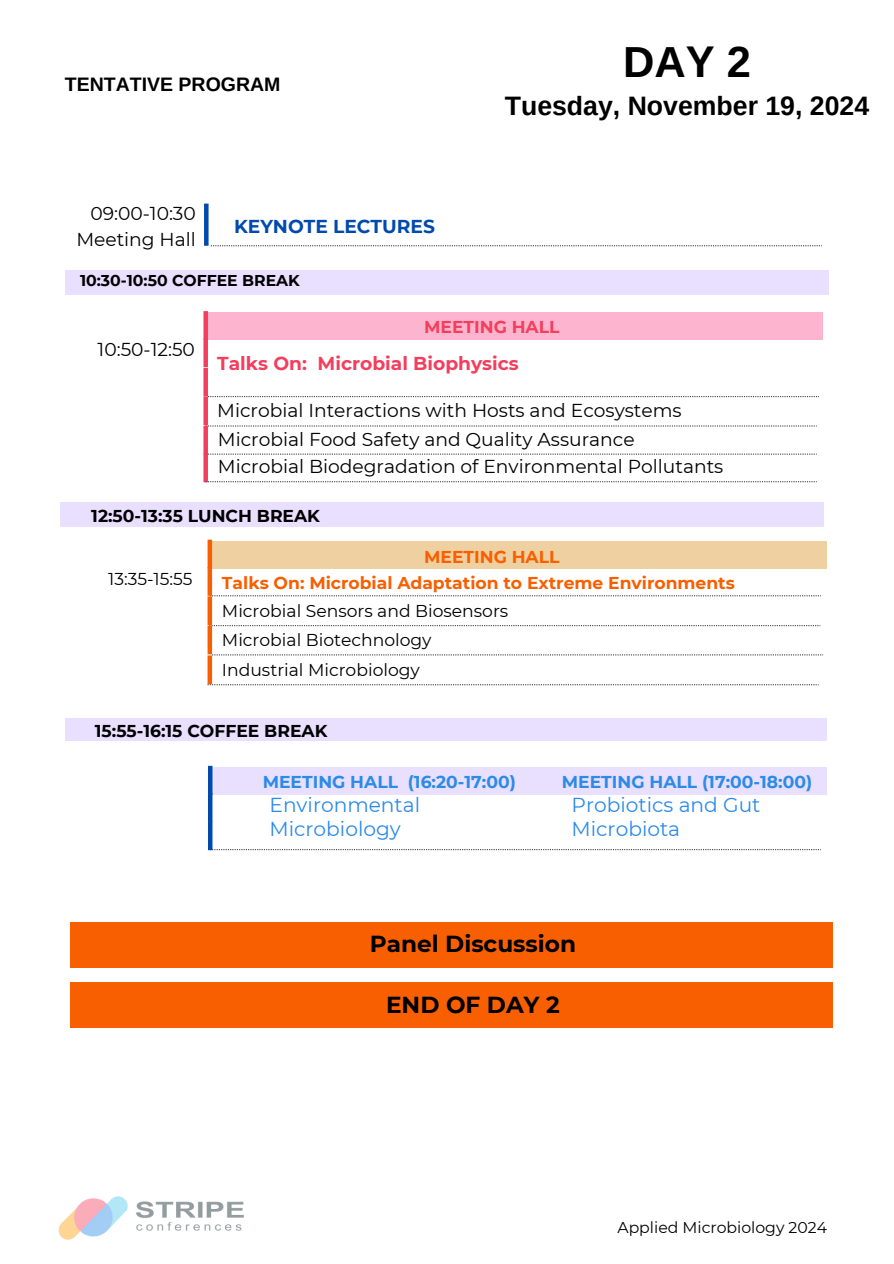
<style>
.page{position:relative;width:894px;height:1264px;background:#fff}
.page>*{position:absolute;margin:0;border:0;box-sizing:border-box;transform-origin:0 0}
.t1{font:700 43.35px "Arimo";color:#000}
.t2{font:700 26.7px "Arimo";color:#000}
.t3{font:700 23.1px "Montserrat";color:#000}
.t4{font:20.1px/23.7px "Montserrat";color:#2c8be8}
.t5{font:700 19.5px "Arimo";color:#000}
.t6{font:18.6px/28.2px "Montserrat";color:#000;text-align:right}
.t7{font:700 18.6px "Montserrat";color:#f43e5d}
.t8{font:700 18.6px "Montserrat";color:#004aad}
.t9{font:17.1px/29.5px "Montserrat";color:#000}
.t10{font:700 17.1px "Montserrat";color:#f85f00}
.t11{font:700 17.1px "Montserrat";color:#2c8be8}
.t12{font:700 17.1px "Montserrat";color:#000}
.t13{font:700 17.1px "Montserrat";color:#f43e5d}
.t14{font:15.6px "Montserrat";color:#000}
.t15{font:700 15.6px "Montserrat";color:#000}
</style>
<div class="page">
<div style="left:66px;top:270px;width:762px;height:25px;background:#e9dfff"></div>
<svg style="left:211px;top:245px;width:609px;height:1px"></svg>
<svg style="left:204px;top:203px;width:4px;height:43px"></svg>
<div style="left:60px;top:502px;width:762px;height:25px;background:#e9dfff"></div>
<div style="left:65px;top:717px;width:761px;height:23px;background:#e9dfff"></div>
<div style="left:212px;top:767px;width:615px;height:27px;background:#e9dfff"></div>
<hr style="left:208px;top:765px;width:4px;height:29px;background:#004aad">
<svg style="left:212px;top:849px;width:607px;height:1px"></svg>
<hr style="left:208px;top:793px;width:4px;height:29px;background:#004aad">
<hr style="left:208px;top:821px;width:4px;height:29px;background:#004aad">
<div style="left:212px;top:541px;width:614px;height:27px;background:#efd0a1"></div>
<div style="left:207px;top:539px;width:5px;height:29px;background:#f85f00"></div>
<svg style="left:212px;top:595px;width:607px;height:1px"></svg>
<div style="left:207px;top:567px;width:5px;height:29px;background:#f85f00"></div>
<div style="left:207px;top:596px;width:5px;height:29px;background:#f85f00"></div>
<svg style="left:212px;top:625px;width:608px;height:1px"></svg>
<div style="left:207px;top:625px;width:5px;height:29px;background:#f85f00"></div>
<svg style="left:212px;top:654px;width:610px;height:1px"></svg>
<div style="left:207px;top:655px;width:5px;height:29px;background:#f85f00"></div>
<svg style="left:207px;top:684px;width:611px;height:1px"></svg>
<img style="left:58px;top:1196px;width:186px;height:44px">
<div style="left:70px;top:981px;width:762px;height:46px;background:#f85f00"></div>
<div style="left:70px;top:922px;width:762px;height:46px;background:#f85f00"></div>
<div style="left:208px;top:312px;width:614px;height:28px;background:#fdb5cf"></div>
<div style="left:203px;top:311px;width:5px;height:29px;background:#f43e5d"></div>
<div style="left:203px;top:338px;width:5px;height:29px;background:#f43e5d"></div>
<div style="left:203px;top:368px;width:5px;height:28px;background:#f43e5d"></div>
<svg style="left:208px;top:396px;width:610px;height:1px"></svg>
<div style="left:203px;top:397px;width:5px;height:28px;background:#f43e5d"></div>
<svg style="left:206px;top:425px;width:609px;height:1px"></svg>
<div style="left:203px;top:426px;width:5px;height:29px;background:#f43e5d"></div>
<svg style="left:208px;top:453px;width:607px;height:2px"></svg>
<div style="left:203px;top:453px;width:5px;height:29px;background:#f43e5d"></div>
<svg style="left:206px;top:481px;width:609px;height:1px"></svg>
<p class="t5" style="left:65px;top:73px;width:217px">TENTATIVE PROGRAM</p>
<p class="t6" style="left:76px;top:201px;width:121px;line-height:25.8px">09:00-10:30<br>Meeting Hall</p>
<p class="t8" style="left:234px;top:215px;width:202px">KEYNOTE LECTURES</p>
<p class="t15" style="left:80px;top:271px;width:221px">10:30-10:50 COFFEE BREAK</p>
<h1 class="t1" style="left:623px;top:38px;width:129px">DAY 2</h1>
<h2 class="t2" style="left:504px;top:91px;width:366px">Tuesday, November 19, 2024</h2>
<p class="t6" style="left:98px;top:335px;width:99px">10:50-12:50</p>
<p class="t13" style="left:424px;top:317px;width:137px">MEETING HALL</p>
<p class="t7" style="left:217px;top:352px;width:303px">Talks On: Microbial Biophysics</p>
<p class="t6" style="left:217px;top:396px;width:507px;text-align:left">Microbial Interactions with Hosts and Ecosystems<br>Microbial Food Safety and Quality Assurance<br>Microbial Biodegradation of Environmental Pollutants</p>
<p class="t12" style="left:91px;top:505px;width:230px">12:50-13:35 LUNCH BREAK</p>
<p class="t10" style="left:424px;top:546px;width:137px">MEETING HALL</p>
<p class="t9" style="left:108px;top:564px;width:86px">13:35-15:55</p>
<p class="t10" style="left:222px;top:572px;width:514px">Talks On: Microbial Adaptation to Extreme Environments</p>
<p class="t9" style="left:222px;top:596px;width:288px">Microbial Sensors and Biosensors<br>Microbial Biotechnology<br>Industrial Microbiology</p>
<p class="t12" style="left:95px;top:720px;width:234px">15:55-16:15 COFFEE BREAK</p>
<p class="t11" style="left:262px;top:771px;width:255px">MEETING HALL (16:20-17:00)</p>
<p class="t4" style="left:269px;top:793px;width:152px">Environmental<br>Microbiology</p>
<p class="t11" style="left:561px;top:771px;width:252px">MEETING HALL (17:00-18:00)</p>
<p class="t4" style="left:571px;top:793px;width:190px">Probiotics and Gut<br>Microbiota</p>
<p class="t3" style="left:370px;top:929px;width:208px">Panel Discussion</p>
<p class="t3" style="left:386px;top:990px;width:175px">END OF DAY 2</p>
<p class="t14" style="left:617px;top:1218px;width:211px">Applied Microbiology 2024</p>
</div>
